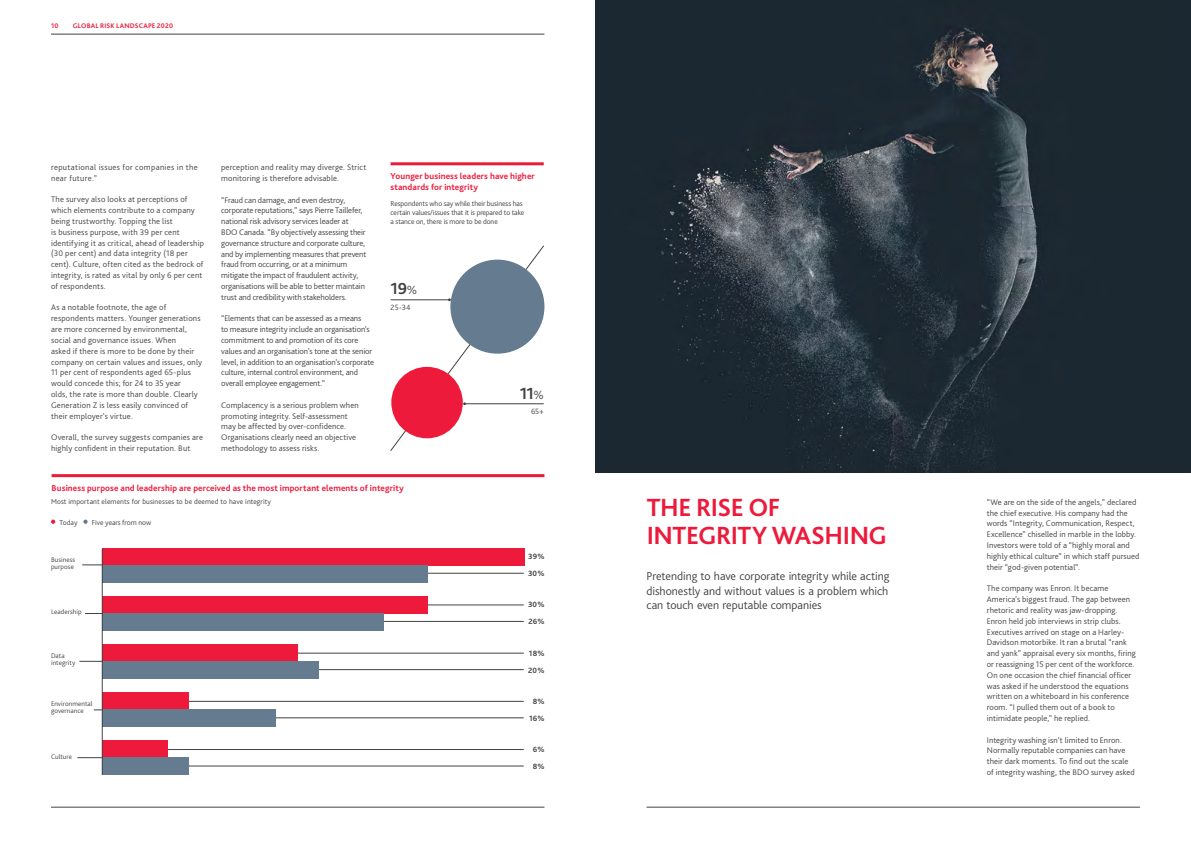
<style>
.page{position:relative;width:1191px;height:842px;background:#fff}
.page>*{position:absolute;margin:0;border:0;box-sizing:border-box;transform-origin:0 0}
.t1{font:700 26px/28px "Bliss Pro";letter-spacing:-.02em;color:#ed1a3b}
.t2{font:700 16.8px "Bliss Pro";color:#424241}
.t3{font:300 12px/14.4px "Bliss Pro";letter-spacing:-.005em;color:#424241;text-align:justify}
.t4{font:700 9px/11px "Bliss Pro";letter-spacing:.015em;color:#ed1a3b}
.t5{font:300 8.5px/10.8px "Bliss Pro";letter-spacing:.01em;color:#424241}
.t6{font:300 8.5px/10.8px "Bliss Pro";letter-spacing:-.01em;color:#424241}
.t7{font:300 8.5px/10.8px "Bliss Pro";letter-spacing:.04em;color:#424241}
.t8{font:700 8px/17px "Bliss Pro";letter-spacing:.02em;color:#424241}
.t9{font:300 8px "Bliss Pro";color:#424241}
.t10{font:300 7.5px/9px "Bliss Pro";letter-spacing:-.01em;color:#424241}
.t11{font:300 7.5px "Bliss Pro";letter-spacing:.01em;color:#424241}
.t12{font:300 7px/7px "Bliss Pro";letter-spacing:.01em;color:#424241}
.t13{font:700 7px "Bliss Pro";letter-spacing:.025em;color:#ed1a3b}
.s1{font-weight:300;font-size:12.5px}
</style>
<div class="page">
<hr style="left:52px;top:474px;width:492px;height:3px;background:#ed1a3b">
<img style="left:595px;top:0;width:596px;height:472px">
<hr style="left:392px;top:573px;width:132px;height:1px;background:#424241">
<div style="left:102px;top:548px;width:422px;height:17px;background:#ed1a3b"></div>
<div style="left:102px;top:565px;width:325px;height:17px;background:#657c90"></div>
<svg style="left:82px;top:565px;width:20px;height:1px"></svg>
<hr style="left:395px;top:605px;width:129px;height:1px;background:#424241">
<hr style="left:345px;top:621px;width:179px;height:1px;background:#424241">
<div style="left:102px;top:596px;width:325px;height:17px;background:#ed1a3b"></div>
<div style="left:102px;top:613px;width:282px;height:17px;background:#657c90"></div>
<svg style="left:85px;top:613px;width:17px;height:1px"></svg>
<hr style="left:245px;top:653px;width:279px;height:1px;background:#424241">
<hr style="left:245px;top:669px;width:279px;height:1px;background:#424241">
<div style="left:102px;top:644px;width:195px;height:17px;background:#ed1a3b"></div>
<div style="left:102px;top:661px;width:217px;height:17px;background:#657c90"></div>
<svg style="left:79px;top:661px;width:23px;height:1px"></svg>
<hr style="left:151px;top:701px;width:373px;height:1px;background:#424241">
<hr style="left:250px;top:718px;width:274px;height:1px;background:#424241">
<div style="left:102px;top:693px;width:87px;height:17px;background:#ed1a3b"></div>
<div style="left:102px;top:710px;width:173px;height:17px;background:#657c90"></div>
<hr style="left:148px;top:749px;width:376px;height:1px;background:#424241">
<hr style="left:147px;top:766px;width:377px;height:1px;background:#424241">
<div style="left:102px;top:741px;width:65px;height:17px;background:#ed1a3b"></div>
<div style="left:102px;top:758px;width:87px;height:17px;background:#657c90"></div>
<svg style="left:77px;top:757px;width:25px;height:1px"></svg>
<hr style="left:102px;top:549px;width:1px;height:226px;background:#424241">
<hr style="left:390px;top:162px;width:154px;height:3px;background:#ed1a3b">
<svg style="left:390px;top:245px;width:154px;height:206px"></svg>
<div style="left:391px;top:367px;width:72px;height:71px;background:#ed1a3b;border-radius:36px"></div>
<svg style="left:51px;top:520px;width:4px;height:4px"></svg>
<svg style="left:83px;top:520px;width:5px;height:4px"></svg>
<hr style="left:51px;top:34px;width:493px;height:1px;background:#424241">
<hr style="left:51px;top:807px;width:493px;height:1px;background:#424241">
<hr style="left:646px;top:807px;width:494px;height:1px;background:#424241">
<p class="t13" style="left:51px;top:22px;width:9px">10</p>
<p class="t13" style="left:73px;top:22px;width:102px">GLOBAL RISK LANDSCAPE 2020</p>
<p class="t7" style="left:51px;top:162px;width:148px">reputational issues for companies in the near future.”</p>
<p class="t5" style="left:51px;top:194px;width:154px">The survey also looks at perceptions of which elements contribute to a company being trustworthy. Topping the list<br>is business purpose, with 39 per cent identifying it as critical, ahead of leadership (30 per cent) and data integrity (18 per cent). Culture, often cited as the bedrock of integrity, is rated as vital by only 6 per cent of respondents.</p>
<p class="t5" style="left:51px;top:302px;width:153px">As a notable footnote, the age of respondents matters. Younger generations are more concerned by environmental, social and governance issues. When<br>asked if there is more to be done by their company on certain values and issues, only 11 per cent of respondents aged 65-plus would concede this; for 24 to 35 year<br>olds, the rate is more than double. Clearly Generation Z is less easily convinced of their employer’s virtue.</p>
<p class="t5" style="left:51px;top:432px;width:153px">Overall, the survey suggests companies are highly confident in their reputation. But</p>
<p class="t5" style="left:221px;top:162px;width:147px">perception and reality may diverge. Strict monitoring is therefore advisable.</p>
<p class="t6" style="left:221px;top:194px;width:147px">“Fraud can damage, and even destroy, corporate reputations,” says Pierre Taillefer, national risk advisory services leader at BDO Canada. “By objectively assessing their governance structure and corporate culture, and by implementing measures that prevent fraud from occurring, or at a minimum mitigate the impact of fraudulent activity, organisations will be able to better maintain trust and credibility with stakeholders.</p>
<p class="t6" style="left:221px;top:313px;width:154px">“Elements that can be assessed as a means<br>to measure integrity include an organisation’s commitment to and promotion of its core values and an organisation’s tone at the senior level, in addition to an organisation’s corporate culture, internal control environment, and overall employee engagement.”</p>
<p class="t5" style="left:221px;top:399px;width:139px">Complacency is a serious problem when promoting integrity. Self-assessment may be affected by over-confidence.<br>Organisations clearly need an objective methodology to assess risks.</p>
<p class="t4" style="left:52px;top:483px;width:354px">Business purpose and leadership are perceived as the most important elements of integrity</p>
<p class="t11" style="left:51px;top:497px;width:221px">Most important elements for businesses to be deemed to have integrity</p>
<p class="t4" style="left:390px;top:171px;width:146px">Younger business leaders have higher standards for integrity</p>
<p class="t10" style="left:390px;top:199px;width:135px">Respondents who say while their business has certain values/issues that it is prepared to take a stance on, there is more to be done</p>
<h2 class="t2" style="left:390px;top:278px;width:28px">19<span class="s1">%</span></h2>
<p class="t9" style="left:390px;top:303px;width:21px">25-34</p>
<h2 class="t2" style="left:520px;top:383px;width:26px">11<span class="s1">%</span></h2>
<p class="t9" style="left:531px;top:407px;width:14px">65+</p>
<p class="t10" style="left:60px;top:518px;width:19px">Today</p>
<p class="t10" style="left:92px;top:518px;width:61px">Five years from now</p>
<p class="t12" style="left:51px;top:556px;width:26px">Business purpose</p>
<p class="t12" style="left:51px;top:608px;width:32px">Leadership</p>
<p class="t12" style="left:51px;top:652px;width:26px">Data integrity</p>
<p class="t12" style="left:51px;top:700px;width:43px">Environmental governance</p>
<p class="t12" style="left:51px;top:753px;width:23px">Culture</p>
<p class="t8" style="left:528px;top:548px;width:18px">39%<br>30%</p>
<p class="t8" style="left:528px;top:596px;width:18px">30%<br>26%</p>
<p class="t8" style="left:528px;top:644px;width:18px">18%<br>20%</p>
<p class="t8" style="left:529px;top:692px;width:17px;text-align:center">8%<br>16%</p>
<p class="t8" style="left:532px;top:740px;width:13px">6%<br>8%</p>
<h1 class="t1" style="left:646px;top:493px;width:242px">THE RISE OF<br>INTEGRITY WASHING</h1>
<p class="t5" style="left:986px;top:496px;width:154px">“We are on the side of the angels,” declared the chief executive. His company had the words “Integrity, Communication, Respect, Excellence” chiselled in marble in the lobby.<br>Investors were told of a “highly moral and highly ethical culture” in which staff pursued their “god-given potential”.</p>
<p class="t5" style="left:986px;top:583px;width:151px">The company was Enron. It became America’s biggest fraud. The gap between rhetoric and reality was jaw-dropping.<br>Enron held job interviews in strip clubs.<br>Executives arrived on stage on a Harley-Davidson motorbike. It ran a brutal “rank and yank” appraisal every six months, firing or reassigning 15 per cent of the workforce.<br>On one occasion the chief financial officer was asked if he understood the equations written on a whiteboard in his conference room. “I pulled them out of a book to intimidate people,” he replied.</p>
<p class="t5" style="left:986px;top:734px;width:149px">Integrity washing isn’t limited to Enron.<br>Normally reputable companies can have their dark moments. To find out the scale of integrity washing, the BDO survey asked</p>
<h3 class="t3" style="left:646px;top:569px;width:244px">Pretending to have corporate integrity while acting dishonestly and without values is a problem which can touch even reputable companies</h3>
</div>
